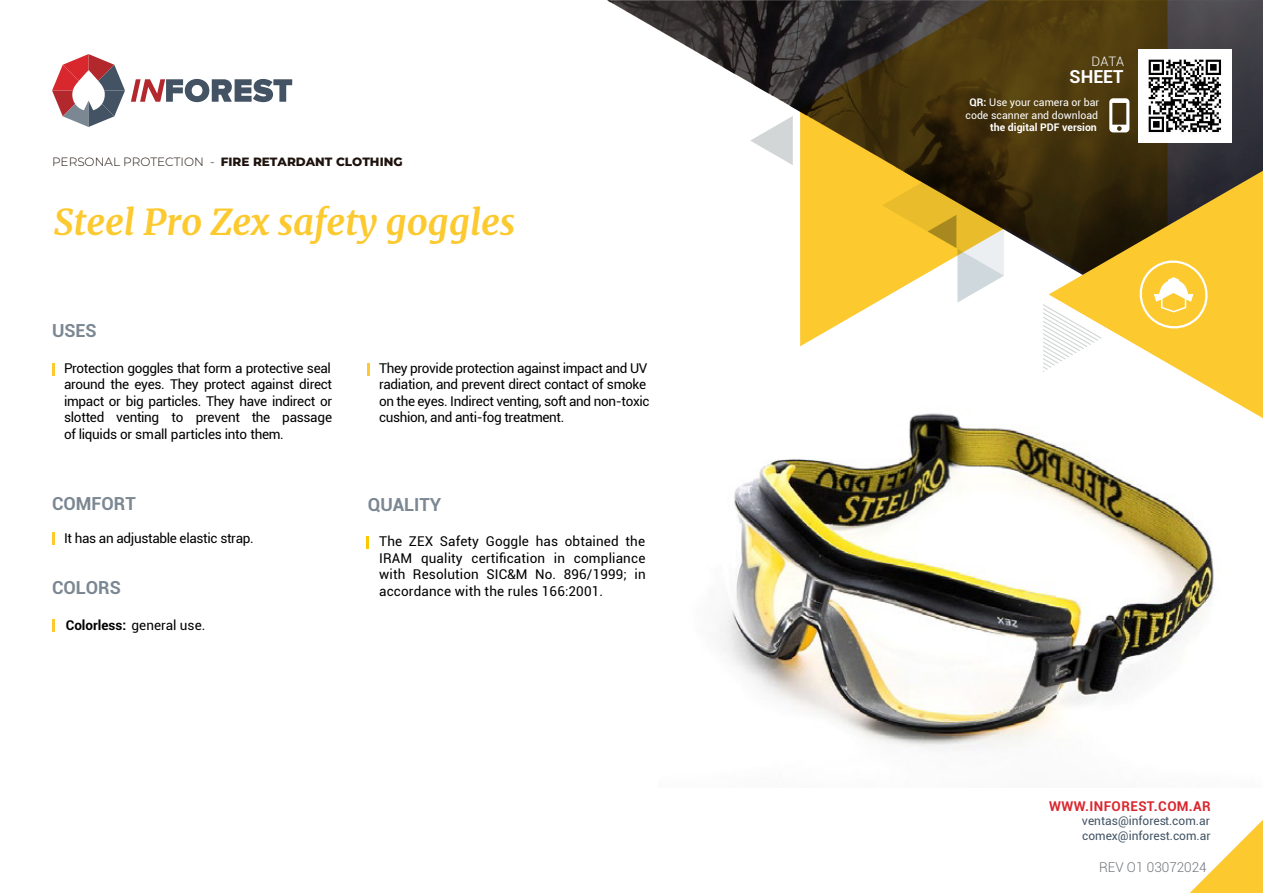
<style>
.page{position:relative;width:1263px;height:893px;background:#fff}
.page>*{position:absolute;margin:0;border:0;box-sizing:border-box;transform-origin:0 0}
.t1{font:italic 700 36px "Merriweather";color:#fcc92f}
.t2{font:700 18px "Roboto";color:#7b8792}
.t3{font:700 18px "Roboto";color:#fff}
.t4{font:13.5px/16.5px "Roboto";letter-spacing:-.025em;color:#000;text-align:justify}
.t5{font:13.5px "Roboto";color:#000}
.t6{font:700 13.5px "Roboto";letter-spacing:.03em;color:#d9272e}
.t7{font:300 13.5px "Roboto";color:#6f7278}
.t8{font:300 13.05px "Roboto";color:#fff}
.t9{font:12px/15px "Roboto";color:#425363}
.t10{font:800 12px "Montserrat";color:#1e120d}
.t11{font:10.5px/12.6px "Roboto";color:#fff;text-align:center}
.t12{font:700 10.5px "Roboto";color:#fff}
.s1{font-weight:300}
.s2{font-weight:700}
</style>
<div class="page">
<img style="left:720px;top:413px;width:494px;height:338px">
<svg style="left:607px;top:0;width:656px;height:347px"></svg>
<svg style="left:1190px;top:820px;width:73px;height:73px"></svg>
<svg style="left:800px;top:0;width:367px;height:346px;background:#886f2a"></svg>
<svg style="left:750px;top:116px;width:43px;height:49px"></svg>
<svg style="left:882px;top:43px;width:220px;height:329px"></svg>
<svg style="left:131px;top:79px;width:161px;height:23px"></svg>
<svg style="left:52px;top:54px;width:73px;height:73px"></svg>
<svg style="left:1049px;top:171px;width:214px;height:247px"></svg>
<svg style="left:1136px;top:257px;width:75px;height:75px;background:#fcd253"></svg>
<svg style="left:52px;top:363px;width:2px;height:12px"></svg>
<svg style="left:52px;top:532px;width:2px;height:13px"></svg>
<svg style="left:367px;top:363px;width:2px;height:12px"></svg>
<svg style="left:52px;top:619px;width:2px;height:13px"></svg>
<svg style="left:366px;top:536px;width:2px;height:13px"></svg>
<svg style="left:1109px;top:98px;width:20px;height:34px"></svg>
<img style="left:1138px;top:49px;width:94px;height:94px">
<p class="t10" style="left:52px;top:152px;width:352px"><span class="s1">PERSONAL PROTECTION -</span> FIRE RETARDANT CLOTHING</p>
<h1 class="t1" style="left:54px;top:197px;width:463px">Steel Pro Zex safety goggles</h1>
<h2 class="t2" style="left:52px;top:318px;width:46px">USES</h2>
<p class="t4" style="left:64px;top:359px;width:270px">Protection goggles that form a protective seal around the eyes. They protect against direct impact or big particles. They have indirect or slotted venting to prevent the passage of liquids or small particles into them.</p>
<h2 class="t2" style="left:52px;top:491px;width:85px">COMFORT</h2>
<p class="t4" style="left:64px;top:529px;width:191px">It has an adjustable elastic strap.</p>
<h2 class="t2" style="left:52px;top:575px;width:70px">COLORS</h2>
<p class="t5" style="left:66px;top:615px;width:141px"><span class="s2">Colorless:</span> general use.</p>
<p class="t4" style="left:379px;top:359px;width:272px;text-align:left">They provide protection against impact and UV radiation, and prevent direct contact of smoke on the eyes. Indirect venting, soft and non-toxic cushion, and anti-fog treatment.</p>
<h2 class="t2" style="left:368px;top:491px;width:75px">QUALITY</h2>
<p class="t4" style="left:379px;top:533px;width:268px">The ZEX Safety Goggle has obtained the IRAM quality certification in compliance with Resolution SIC&amp;M No. 896/1999; in accordance with the rules 166:2001.</p>
<p class="t8" style="left:1091px;top:53px;width:34px">DATA</p>
<h2 class="t3" style="left:1069px;top:64px;width:56px">SHEET</h2>
<p class="t11" style="left:965px;top:96px;width:135px"><span class="s2">QR:</span> Use your camera or bar code scanner and download</p>
<p class="t12" style="left:990px;top:120px;width:108px">the digital PDF version</p>
<p class="t6" style="left:1049px;top:796px;width:163px">WWW.INFOREST.COM.AR</p>
<p class="t9" style="left:1082px;top:812px;width:130px">ventas@inforest.com.ar comex@inforest.com.ar</p>
<p class="t7" style="left:1099px;top:858px;width:109px">REV O1 03072024</p>
</div>
